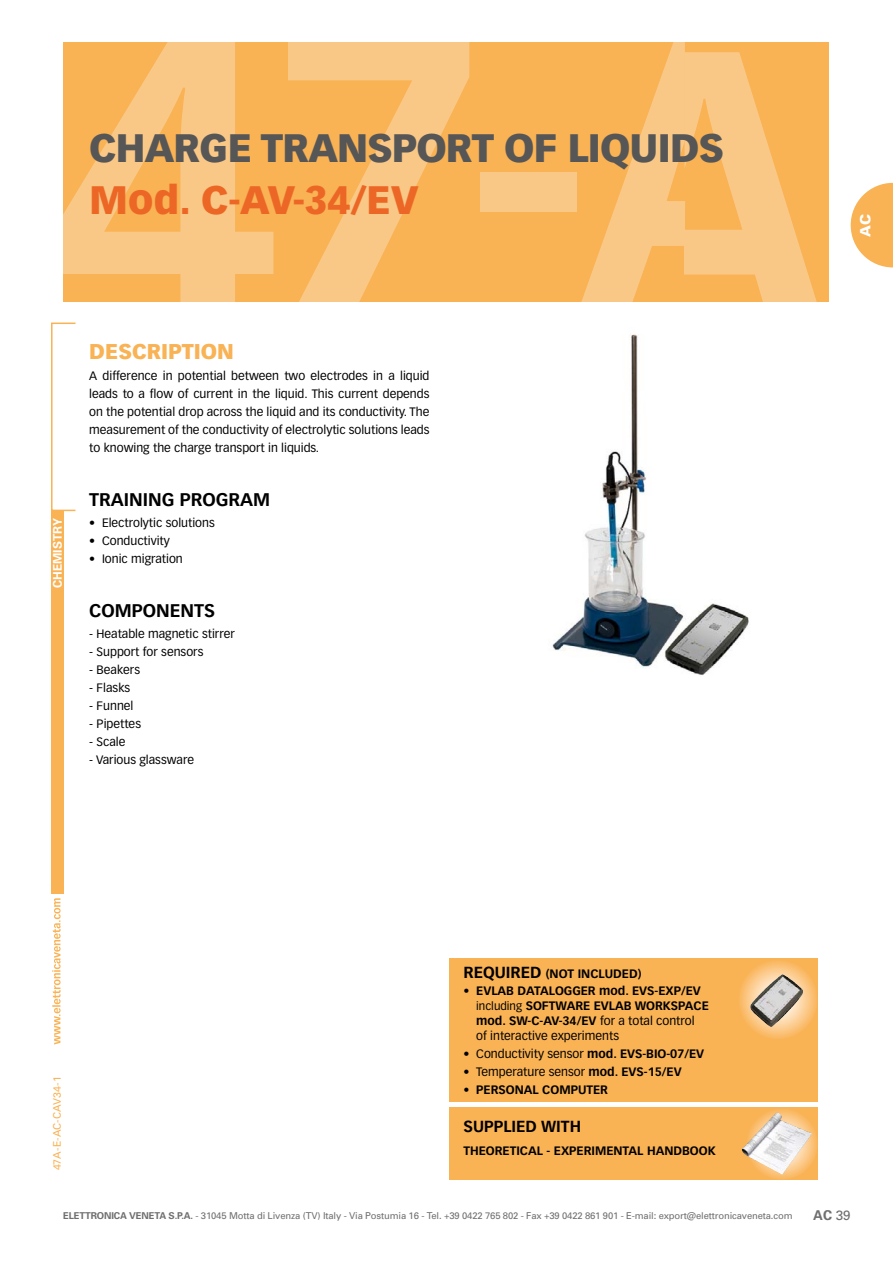
<style>
.page{position:relative;width:893px;height:1263px;background:#fff}
.page>*{position:absolute;margin:0;border:0;box-sizing:border-box;transform-origin:0 0}
.t1{font:900 39px "Vectora LH";letter-spacing:-.02em;color:#575656}
.t2{font:900 39px "Vectora LH";color:#ec6725}
.t3{font:900 21px "Vectora LH";color:#f9b254}
.t4{font:700 18px "Vectora LH";color:#000}
.t5{font:700 15.75px "Vectora LH";color:#000}
.t6{font:900 14.25px "Univers";color:#fff}
.t7{font:700 13.5px "Univers";color:#706f6f}
.t8{font:12px/18px "Vectora LH";color:#000;text-align:justify}
.t9{font:700 12px/15px "Vectora LH";color:#000}
.t10{font:700 12px "Univers";color:#fff}
.t11{font:10.5px "Univers";letter-spacing:.01em;color:#f9b254}
.t12{font:9.45px "Univers";letter-spacing:-.015em;color:#706f6f}
.s1{font-size:15.75px}
.s2{font-weight:400;font-size:11.25px}
.s3{font-weight:400}
.s4{font-weight:700}
</style>
<div class="page">
<div style="left:51px;top:510px;width:13px;height:383px;background:#f9b254"></div>
<svg style="left:52px;top:898px;width:9px;height:146px"></svg>
<svg style="left:851px;top:183px;width:42px;height:84px"></svg>
<div style="left:64px;top:43px;width:765px;height:259px;background:#f9b254"></div>
<svg style="left:288px;top:42px;width:181px;height:260px"></svg>
<svg style="left:57px;top:42px;width:216px;height:281px;fill:#fac886"></svg>
<div style="left:480px;top:172px;width:97px;height:40px;background:#fac886"></div>
<svg style="left:577px;top:42px;width:252px;height:260px"></svg>
<div style="left:51px;top:323px;width:25px;height:188px;border:2px solid #f9b254"></div>
<div style="left:449px;top:959px;width:369px;height:143px;background:#f9b254"></div>
<svg style="left:737px;top:959px;width:81px;height:80px"></svg>
<img style="left:750px;top:974px;width:53px;height:53px">
<div style="left:449px;top:1107px;width:369px;height:73px;background:#f9b254"></div>
<svg style="left:745px;top:1107px;width:73px;height:73px"></svg>
<img style="left:742px;top:1113px;width:70px;height:62px">
<img style="left:552px;top:334px;width:197px;height:341px">
<h1 class="t1" style="left:89px;top:123px;width:636px">CHARGE TRANSPORT OF LIQUIDS</h1>
<h1 class="t2" style="left:89px;top:176px;width:331px">Mod. C-AV-34/EV</h1>
<p class="t10" style="left:50px;top:588px;width:71px;rotate:-90deg">CHEMISTRY</p>
<h2 class="t3" style="left:89px;top:338px;width:146px">DESCRIPTION</h2>
<p class="t8" style="left:89px;top:367px;width:342px">A difference in potential between two electrodes in a liquid leads to a flow of current in the liquid. This current depends on the potential drop across the liquid and its conductivity. The measurement of the conductivity of electrolytic solutions leads to knowing the charge transport in liquids.</p>
<h3 class="t4" style="left:89px;top:489px;width:182px">TRAINING PROGRAM</h3>
<p class="t8" style="left:89px;top:514px;width:127px">• Electrolytic solutions</p>
<p class="t8" style="left:89px;top:532px;width:82px">• Conductivity</p>
<p class="t8" style="left:89px;top:550px;width:95px">• Ionic migration</p>
<h3 class="t4" style="left:89px;top:600px;width:127px">COMPONENTS</h3>
<p class="t8" style="left:89px;top:625px;width:147px">- Heatable magnetic stirrer</p>
<p class="t8" style="left:89px;top:643px;width:116px">- Support for sensors</p>
<p class="t8" style="left:89px;top:661px;width:52px">- Beakers</p>
<p class="t8" style="left:89px;top:679px;width:43px">- Flasks</p>
<p class="t8" style="left:89px;top:697px;width:46px">- Funnel</p>
<p class="t8" style="left:89px;top:715px;width:53px">- Pipettes</p>
<p class="t8" style="left:89px;top:733px;width:38px">- Scale</p>
<p class="t8" style="left:89px;top:751px;width:106px">- Various glassware</p>
<p class="t6" style="left:857px;top:237px;width:24px;rotate:-90deg">AC</p>
<p class="t11" style="left:51px;top:1170px;width:95px;rotate:-90deg">47A-E-AC-CAV34-1</p>
<p class="t9" style="left:463px;top:966px;width:179px"><span class="s1">REQUIRED</span> (NOT INCLUDED)</p>
<p class="t9" style="left:476px;top:984px;width:234px;text-indent:-13px">• EVLAB DATALOGGER mod. EVS-EXP/EV <span class="s2">including</span> SOFTWARE EVLAB WORKSPACE mod. SW-C-AV-34/EV <span class="s3">for a total control<br>of interactive experiments</span></p>
<p class="t8" style="left:463px;top:1045px;width:242px">• Conductivity sensor <span class="s4">mod. EVS-BIO-07/EV</span></p>
<p class="t8" style="left:463px;top:1063px;width:220px">• Temperature sensor <span class="s4">mod. EVS-15/EV</span></p>
<p class="t9" style="left:463px;top:1083px;width:146px">• PERSONAL COMPUTER</p>
<h3 class="t5" style="left:463px;top:1117px;width:119px">SUPPLIED WITH</h3>
<p class="t9" style="left:463px;top:1143px;width:254px">THEORETICAL - EXPERIMENTAL HANDBOOK</p>
<p class="t12" style="left:63px;top:1210px;width:731px"><span class="s4">ELETTRONICA VENETA S.P.A.</span> - 31045 Motta di Livenza (TV) Italy - Via Postumia 16 - Tel. +39 0422 765 802 - Fax +39 0422 861 901 - E-mail: export@elettronicaveneta.com</p>
<p class="t7" style="left:813px;top:1207px;width:39px">AC <span class="s3">39</span></p>
</div>
